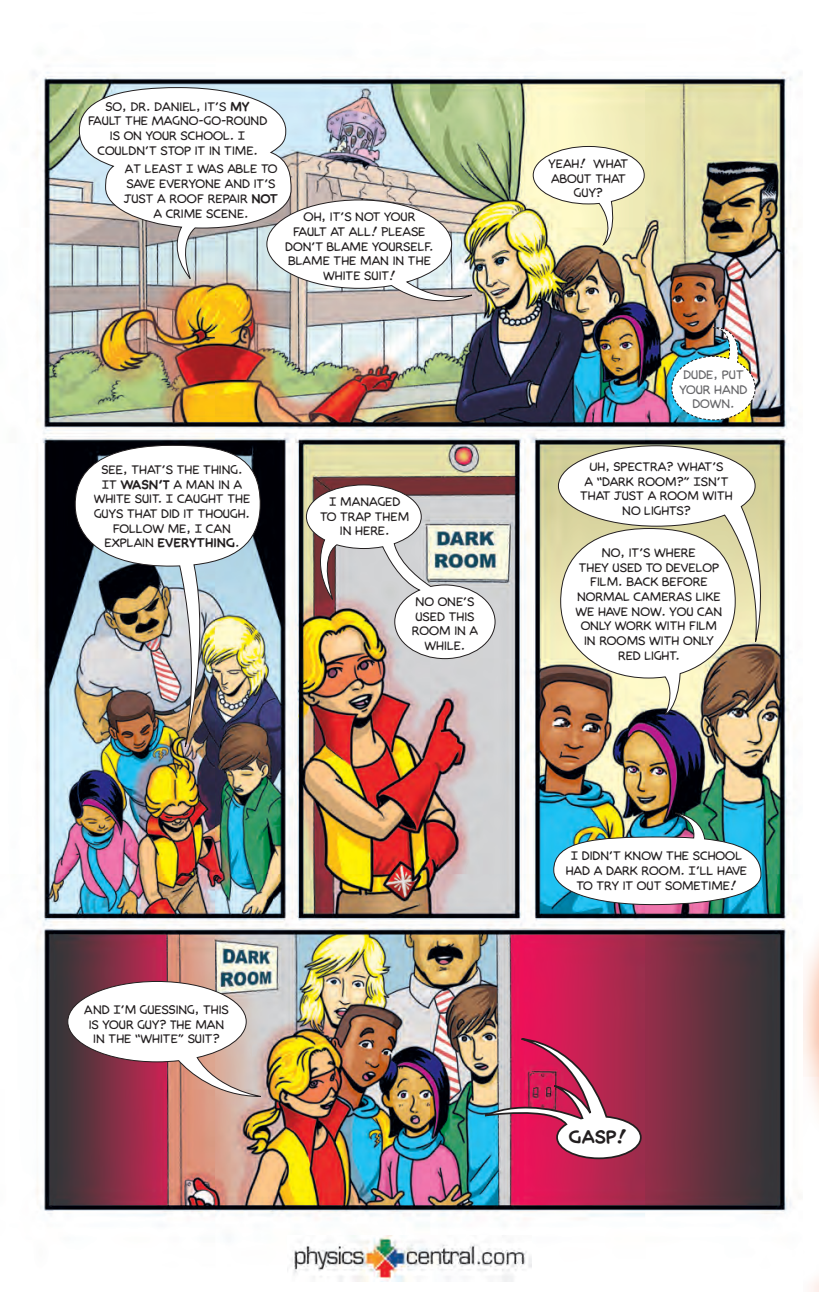
<style>
.page{position:relative;width:819px;height:1292px;background:#fff}
.page>*{position:absolute;margin:0;border:0;box-sizing:border-box;transform-origin:0 0}
.t1{font:700 17.5px "CC Brian Bolland";color:#231f20}
.t2{font:12.25px/14.7px "CC Brian Bolland";color:#231f20;text-align:center}
.t3{font:12.25px/14.7px "CC Brian Bolland";color:#67676a;text-align:center}
.s1{font-weight:700}
</style>
<div class="page">
<img style="left:33px;top:72px;width:762px;height:1154px">
<img style="left:287px;top:1235px;width:245px;height:46px">
<img style="left:79px;top:86px;width:394px;height:227px">
<svg style="left:532px;top:146px;width:113px;height:102px"></svg>
<img style="left:671px;top:324px;width:85px;height:97px">
<img style="left:74px;top:444px;width:187px;height:312px">
<img style="left:306px;top:484px;width:190px;height:175px">
<svg style="left:558px;top:446px;width:215px;height:273px"></svg>
<img style="left:553px;top:813px;width:209px;height:92px">
<svg style="left:67px;top:980px;width:195px;height:117px"></svg>
<svg style="left:483px;top:1036px;width:160px;height:124px"></svg>
<p class="t2" style="left:88px;top:99px;width:181px">SO, DR. DANIEL, IT’S <span class="s1">MY<br></span>FAULT THE MAGNO-GO-ROUND<br>IS ON YOUR SCHOOL. I<br>COULDN’T STOP IT IN TIME.</p>
<p class="t2" style="left:124px;top:162px;width:156px">AT LEAST I WAS ABLE TO<br>SAVE EVERYONE AND IT’S<br>JUST A ROOF REPAIR <span class="s1">NOT<br></span>A CRIME SCENE.</p>
<p class="t2" style="left:285px;top:210px;width:150px">OH, IT’S NOT YOUR<br>FAULT AT ALL! PLEASE<br>DON’T BLAME YOURSELF.<br>BLAME THE MAN IN THE<br>WHITE SUIT!</p>
<p class="t2" style="left:94px;top:462px;width:158px">SEE, THAT’S THE THING.<br>IT <span class="s1">WASN’T</span> A MAN IN A<br>WHITE SUIT. I CAUGHT THE<br>GUYS THAT DID IT THOUGH.<br>FOLLOW ME, I CAN<br>EXPLAIN <span class="s1">EVERYTHING</span>.</p>
<p class="t2" style="left:320px;top:495px;width:91px">I MANAGED<br>TO TRAP THEM<br>IN HERE.</p>
<p class="t2" style="left:412px;top:594px;width:68px">NO ONE’S<br>USED THIS<br>ROOM IN A<br>WHILE.</p>
<p class="t2" style="left:549px;top:157px;width:81px">YEAH! WHAT<br>ABOUT THAT<br>GUY?</p>
<p class="t3" style="left:679px;top:368px;width:69px">DUDE, PUT<br>YOUR HAND<br>DOWN.</p>
<p class="t2" style="left:580px;top:460px;width:154px">UH, SPECTRA? WHAT’S<br>A “DARK ROOM?” ISN’T<br>THAT JUST A ROOM WITH<br>NO LIGHTS?</p>
<p class="t2" style="left:575px;top:545px;width:148px">NO, IT’S WHERE<br>THEY USED TO DEVELOP<br>FILM. BACK BEFORE<br>NORMAL CAMERAS LIKE<br>WE HAVE NOW. YOU CAN<br>ONLY WORK WITH FILM<br>IN ROOMS WITH ONLY<br>RED LIGHT.</p>
<p class="t2" style="left:84px;top:1002px;width:146px">AND I’M GUESSING, THIS<br>IS YOUR GUY? THE MAN<br>IN THE “WHITE” SUIT?</p>
<p class="t2" style="left:566px;top:848px;width:183px">I DIDN’T KNOW THE SCHOOL<br>HAD A DARK ROOM. I’LL HAVE<br>TO TRY IT OUT SOMETIME!</p>
<h1 class="t1" style="left:569px;top:1129px;width:59px">GASP!</h1>
</div>
